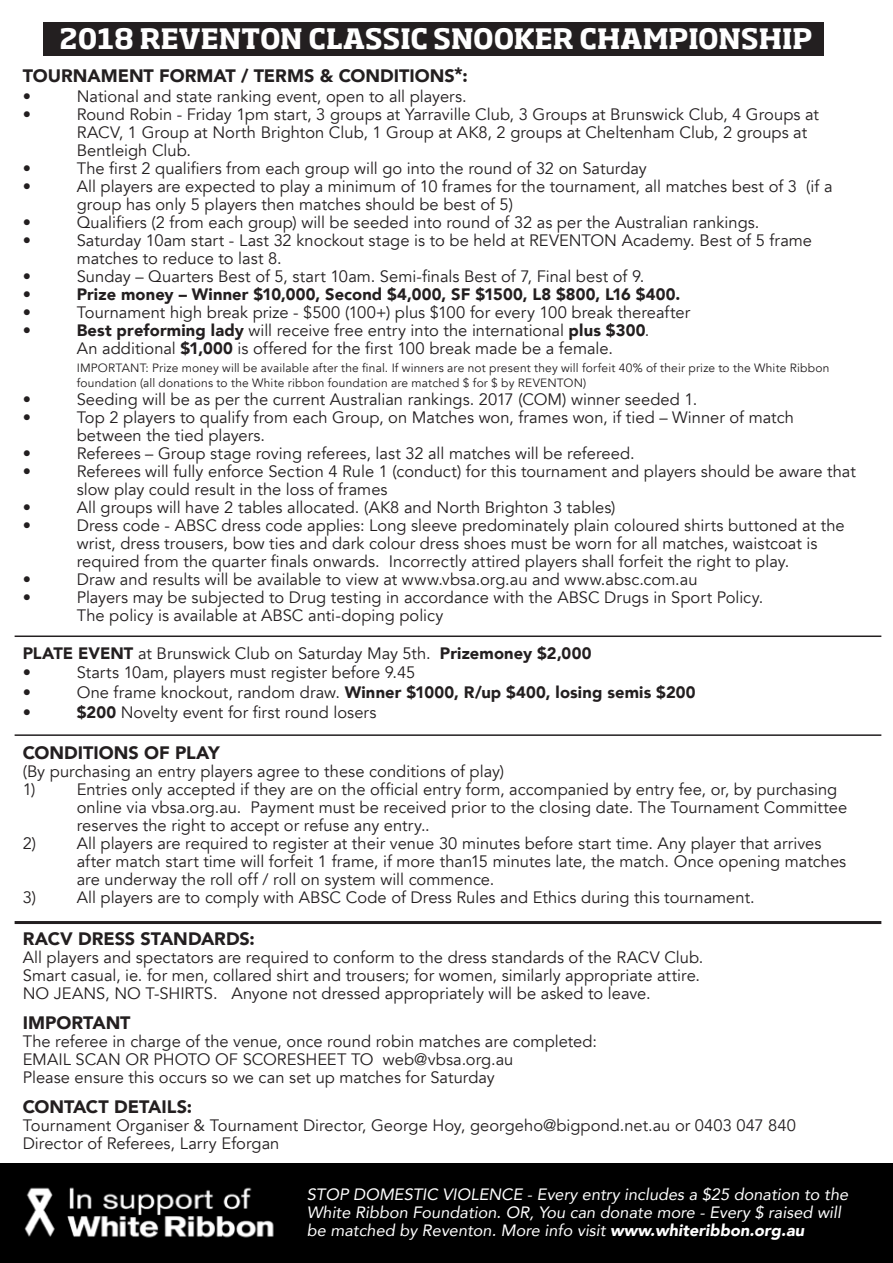
<style>
.page{position:relative;width:893px;height:1263px;background:#fff}
.page>*{position:absolute;margin:0;border:0;box-sizing:border-box;transform-origin:0 0}
.t1{font:700 27.75px "Soho Std";color:#fff}
.t2{font:900 18px "Avenir";color:#231f20}
.t3{font:16.5px/18px "Avenir";color:#231f20}
.t4{font:900 16.5px "Avenir";letter-spacing:.01em;color:#231f20}
.t5{font:italic 16.35px/18px "Avenir";color:#fff}
.t6{font:12px/15px "Avenir";letter-spacing:.015em;color:#231f20}
.s1{font-weight:900}
.s2{font-weight:400}
</style>
<div class="page">
<hr style="left:15px;top:635px;width:866px;height:2px;background:#231f20">
<hr style="left:15px;top:734px;width:866px;height:2px;background:#231f20">
<hr style="left:15px;top:921px;width:866px;height:3px;background:#231f20">
<div style="left:43px;top:22px;width:780px;height:34px;background:#231f20"></div>
<div style="left:287px;top:1164px;width:606px;height:99px;background:#000"></div>
<img style="left:0;top:1164px;width:287px;height:99px">
<h1 class="t1" style="left:60px;top:21px;width:754px">2018 REVENTON CLASSIC SNOOKER CHAMPIONSHIP</h1>
<p class="t2" style="left:23px;top:60px;width:446px">TOURNAMENT FORMAT / TERMS &amp; CONDITIONS*:</p>
<p class="t3" style="left:23px;top:87px;width:10px">•</p>
<p class="t3" style="left:77px;top:87px;width:391px">National and state ranking event, open to all players.</p>
<p class="t3" style="left:23px;top:105px;width:10px">•</p>
<p class="t3" style="left:77px;top:105px;width:744px">Round Robin - Friday 1pm start, 3 groups at Yarraville Club, 3 Groups at Brunswick Club, 4 Groups at<br>RACV, 1 Group at North Brighton Club, 1 Group at AK8, 2 groups at Cheltenham Club, 2 groups at<br>Bentleigh Club.</p>
<p class="t3" style="left:23px;top:159px;width:10px">•</p>
<p class="t3" style="left:77px;top:159px;width:572px">The first 2 qualifiers from each group will go into the round of 32 on Saturday</p>
<p class="t3" style="left:23px;top:177px;width:10px">•</p>
<p class="t3" style="left:77px;top:177px;width:757px">All players are expected to play a minimum of 10 frames for the tournament, all matches best of 3 (if a group has only 5 players then matches should be best of 5)</p>
<p class="t3" style="left:23px;top:213px;width:10px">•</p>
<p class="t3" style="left:77px;top:213px;width:684px">Qualifiers (2 from each group) will be seeded into round of 32 as per the Australian rankings.</p>
<p class="t3" style="left:23px;top:231px;width:10px">•</p>
<p class="t3" style="left:77px;top:231px;width:737px">Saturday 10am start - Last 32 knockout stage is to be held at REVENTON Academy. Best of 5 frame matches to reduce to last 8.</p>
<p class="t3" style="left:23px;top:267px;width:10px">•</p>
<p class="t3" style="left:77px;top:267px;width:569px">Sunday – Quarters Best of 5, start 10am. Semi-finals Best of 7, Final best of 9.</p>
<p class="t3" style="left:23px;top:285px;width:10px">•</p>
<p class="t4" style="left:77px;top:280px;width:605px">Prize money – Winner $10,000, Second $4,000, SF $1500, L8 $800, L16 $400.</p>
<p class="t3" style="left:23px;top:303px;width:10px">•</p>
<p class="t3" style="left:77px;top:303px;width:615px">Tournament high break prize - $500 (100+) plus $100 for every 100 break thereafter</p>
<p class="t3" style="left:23px;top:321px;width:10px">•</p>
<p class="t3" style="left:77px;top:321px;width:574px"><span class="s1">Best preforming lady</span> will receive free entry into the international <span class="s1">plus $300</span>.<br>An additional <span class="s1">$1,000</span> is offered for the first 100 break made be a female.</p>
<p class="t6" style="left:77px;top:360px;width:754px">IMPORTANT: Prize money will be available after the final. If winners are not present they will forfeit 40% of their prize to the White Ribbon foundation (all donations to the White ribbon foundation are matched $ for $ by REVENTON)</p>
<p class="t3" style="left:23px;top:390px;width:10px">•</p>
<p class="t3" style="left:77px;top:390px;width:622px">Seeding will be as per the current Australian rankings. 2017 (COM) winner seeded 1.</p>
<p class="t3" style="left:23px;top:408px;width:10px">•</p>
<p class="t3" style="left:77px;top:408px;width:719px">Top 2 players to qualify from each Group, on Matches won, frames won, if tied – Winner of match between the tied players.</p>
<p class="t3" style="left:23px;top:444px;width:10px">•</p>
<p class="t3" style="left:77px;top:444px;width:559px">Referees – Group stage roving referees, last 32 all matches will be refereed.</p>
<p class="t3" style="left:23px;top:462px;width:10px">•</p>
<p class="t3" style="left:77px;top:462px;width:781px">Referees will fully enforce Section 4 Rule 1 (conduct) for this tournament and players should be aware that slow play could result in the loss of frames</p>
<p class="t3" style="left:23px;top:498px;width:10px">•</p>
<p class="t3" style="left:77px;top:498px;width:540px">All groups will have 2 tables allocated. (AK8 and North Brighton 3 tables)</p>
<p class="t3" style="left:23px;top:516px;width:10px">•</p>
<p class="t3" style="left:77px;top:516px;width:769px">Dress code - ABSC dress code applies: Long sleeve predominately plain coloured shirts buttoned at the wrist, dress trousers, bow ties and dark colour dress shoes must be worn for all matches, waistcoat is required from the quarter finals onwards. Incorrectly attired players shall forfeit the right to play.</p>
<p class="t3" style="left:23px;top:570px;width:10px">•</p>
<p class="t3" style="left:77px;top:570px;width:622px">Draw and results will be available to view at www.vbsa.org.au and www.absc.com.au</p>
<p class="t3" style="left:23px;top:588px;width:10px">•</p>
<p class="t3" style="left:77px;top:588px;width:688px">Players may be subjected to Drug testing in accordance with the ABSC Drugs in Sport Policy.<br>The policy is available at ABSC anti-doping policy</p>
<p class="t3" style="left:23px;top:643px;width:570px;line-height:19.8px"><span class="s1">PLATE EVENT</span> at Brunswick Club on Saturday May 5th. <span class="s1">Prizemoney $2,000 </span>•</p>
<p class="t3" style="left:77px;top:664px;width:340px">Starts 10am, players must register before 9.45</p>
<p class="t3" style="left:23px;top:684px;width:10px">•</p>
<p class="t4" style="left:77px;top:678px;width:620px"><span class="s2">One frame knockout, random draw.</span> Winner $1000, R/up $400, losing semis $200</p>
<p class="t3" style="left:23px;top:704px;width:10px">•</p>
<p class="t3" style="left:77px;top:704px;width:301px"><span class="s1">$200</span> Novelty event for first round losers</p>
<p class="t2" style="left:23px;top:738px;width:198px">CONDITIONS OF PLAY</p>
<p class="t3" style="left:23px;top:763px;width:483px">(By purchasing an entry players agree to these conditions of play)<br>1)</p>
<p class="t3" style="left:77px;top:781px;width:772px">Entries only accepted if they are on the official entry form, accompanied by entry fee, or, by purchasing online via vbsa.org.au. Payment must be received prior to the closing date. The Tournament Committee reserves the right to accept or refuse any entry..</p>
<p class="t3" style="left:23px;top:835px;width:15px">2)</p>
<p class="t3" style="left:77px;top:835px;width:771px">All players are required to register at their venue 30 minutes before start time. Any player that arrives after match start time will forfeit 1 frame, if more than15 minutes late, the match. Once opening matches are underway the roll off / roll on system will commence.</p>
<p class="t3" style="left:23px;top:889px;width:15px">3)</p>
<p class="t3" style="left:77px;top:889px;width:679px">All players are to comply with ABSC Code of Dress Rules and Ethics during this tournament.</p>
<p class="t2" style="left:23px;top:923px;width:234px">RACV DRESS STANDARDS:</p>
<p class="t3" style="left:23px;top:948px;width:682px">All players and spectators are required to conform to the dress standards of the RACV Club.<br>Smart casual, ie. for men, collared shirt and trousers; for women, similarly appropriate attire.<br>NO JEANS, NO T-SHIRTS. Anyone not dressed appropriately will be asked to leave.</p>
<p class="t2" style="left:23px;top:1007px;width:109px">IMPORTANT</p>
<p class="t3" style="left:23px;top:1032px;width:576px">The referee in charge of the venue, once round robin matches are completed:<br>EMAIL SCAN OR PHOTO OF SCORESHEET TO web@vbsa.org.au<br>Please ensure this occurs so we can set up matches for Saturday</p>
<p class="t2" style="left:23px;top:1091px;width:171px">CONTACT DETAILS:</p>
<p class="t3" style="left:23px;top:1116px;width:775px">Tournament Organiser &amp; Tournament Director, George Hoy, georgeho@bigpond.net.au or 0403 047 840<br>Director of Referees, Larry Eforgan</p>
<p class="t5" style="left:307px;top:1185px;width:543px">STOP DOMESTIC VIOLENCE - Every entry includes a $25 donation to the<br>White Ribbon Foundation. OR, You can donate more - Every $ raised will be matched by Reventon. More info visit <span class="s1">www.whiteribbon.org.au</span></p>
</div>
